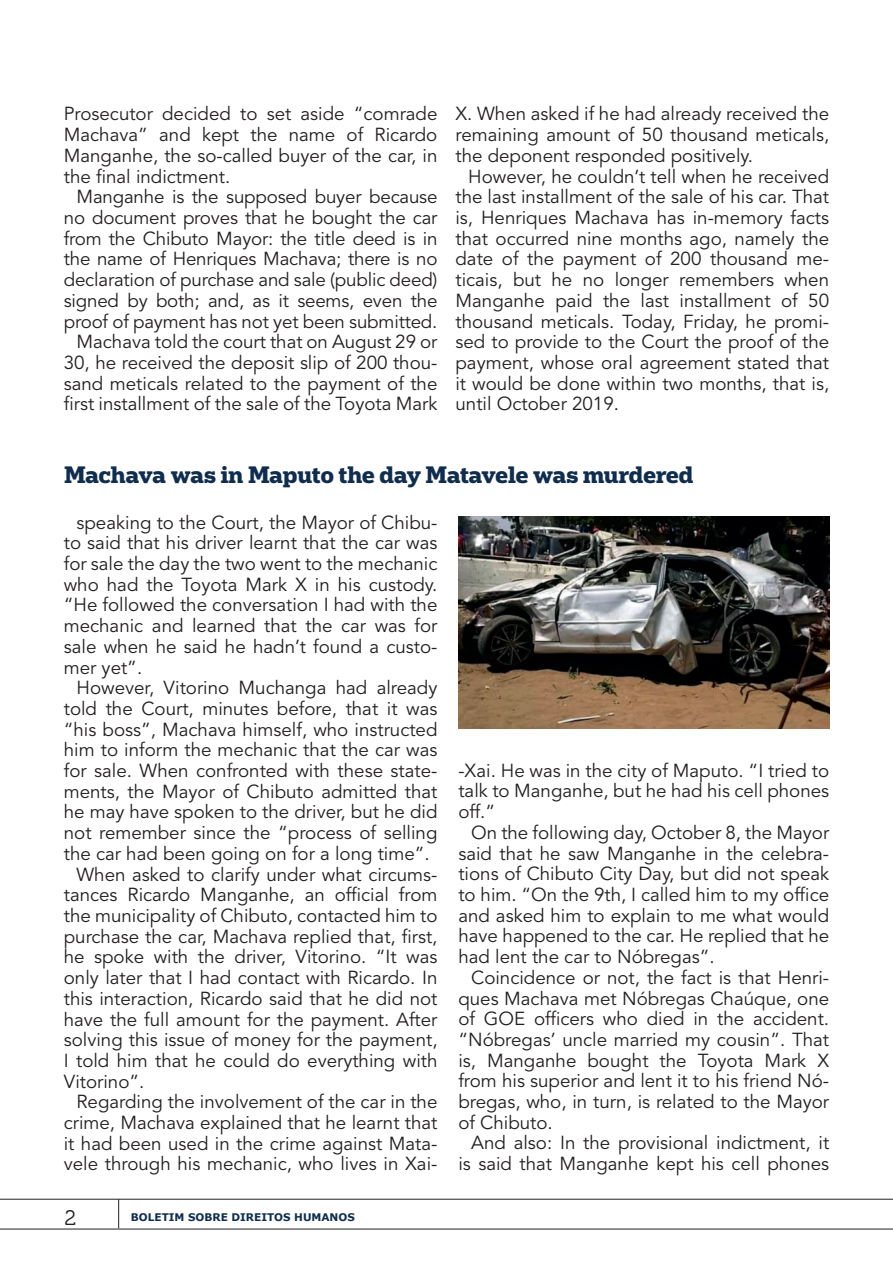
<style>
.page{position:relative;width:893px;height:1263px;background:#fff}
.page>*{position:absolute;margin:0;border:0;box-sizing:border-box;transform-origin:0 0}
.t1{font:700 22.5px "Popular";letter-spacing:-.005em;color:#102d4e}
.t2{font:21px "Museo 300";color:#231f20}
.t3{font:18.75px/20.7px "Avenir LT Std";color:#231f20;text-align:justify}
.t4{font:700 10.5px "Verdana";color:#102d4e}
</style>
<div class="page">
<hr style="left:0;top:1199px;width:893px;height:1px;background:#231f20">
<svg style="left:118px;top:1199px;width:1px;height:29px"></svg>
<hr style="left:0;top:1229px;width:893px;height:1px;background:#231f20">
<img style="left:458px;top:516px;width:371px;height:213px">
<p class="t3" style="left:64px;top:104px;width:375px">Prosecutor decided to set aside “comrade Machava” and kept the name of Ricardo Manganhe, the so-called buyer of the car, in the final indictment.</p>
<p class="t3" style="left:64px;top:187px;width:375px;text-align:right">Manganhe is the supposed buyer because no document proves that he bought the car from the Chibuto Mayor: the title deed is in the name of Henriques Machava; there is no declaration of purchase and sale (public deed) signed by both; and, as it seems, even the proof of payment has not yet been submitted.<br>Machava told the court that on August 29 or 30, he received the deposit slip of 200 thou&shy;sand meticals related to the payment of the first installment of the sale of the Toyota Mark</p>
<p class="t3" style="left:455px;top:104px;width:375px">X. When asked if he had already received the remaining amount of 50 thousand meticals, the deponent responded positively.</p>
<p class="t3" style="left:455px;top:166px;width:375px;text-indent:13px">However, he couldn’t tell when he received the last installment of the sale of his car. That is, Henriques Machava has in-memory facts that occurred nine months ago, namely the date of the payment of 200 thousand me&shy;ticais, but he no longer remembers when Manganhe paid the last installment of 50 thousand meticals. Today, Friday, he promi&shy;sed to provide to the Court the proof of the payment, whose oral agreement stated that it would be done within two months, that is, until October 2019.</p>
<p class="t1" style="left:64px;top:459px;width:630px">Machava was in Maputo the day Matavele was murdered</p>
<p class="t3" style="left:64px;top:512px;width:375px;text-indent:13px">speaking to the Court, the Mayor of Chibu&shy;to said that his driver learnt that the car was for sale the day the two went to the mechanic who had the Toyota Mark X in his custody. “He followed the conversation I had with the mechanic and learned that the car was for sale when he said he hadn’t found a custo&shy;mer yet”.</p>
<p class="t3" style="left:77px;top:678px;width:362px">However, Vitorino Muchanga had already</p>
<p class="t3" style="left:64px;top:699px;width:375px">told the Court, minutes before, that it was</p>
<p class="t3" style="left:64px;top:719px;width:375px">“his boss”, Machava himself, who instructed</p>
<p class="t3" style="left:64px;top:740px;width:375px">him to inform the mechanic that the car was</p>
<p class="t3" style="left:64px;top:761px;width:375px">for sale. When confronted with these state-</p>
<p class="t3" style="left:64px;top:781px;width:375px">ments, the Mayor of Chibuto admitted that</p>
<p class="t3" style="left:64px;top:802px;width:375px">he may have spoken to the driver, but he did</p>
<p class="t3" style="left:64px;top:823px;width:375px">not remember since the “process of selling</p>
<p class="t3" style="left:64px;top:843px;width:368px">the car had been going on for a long time”.</p>
<p class="t3" style="left:77px;top:864px;width:362px">When asked to clarify under what circums-</p>
<p class="t3" style="left:64px;top:885px;width:375px">tances Ricardo Manganhe, an official from</p>
<p class="t3" style="left:64px;top:906px;width:375px">the municipality of Chibuto, contacted him to</p>
<p class="t3" style="left:64px;top:926px;width:375px">purchase the car, Machava replied that, first,</p>
<p class="t3" style="left:64px;top:947px;width:375px">he spoke with the driver, Vitorino. “It was</p>
<p class="t3" style="left:64px;top:968px;width:375px">only later that I had contact with Ricardo. In</p>
<p class="t3" style="left:64px;top:988px;width:375px">this interaction, Ricardo said that he did not</p>
<p class="t3" style="left:64px;top:1009px;width:375px">have the full amount for the payment. After</p>
<p class="t3" style="left:64px;top:1030px;width:375px">solving this issue of money for the payment,</p>
<p class="t3" style="left:64px;top:1050px;width:375px">I told him that he could do everything with</p>
<p class="t3" style="left:64px;top:1071px;width:82px">Vitorino”.</p>
<p class="t3" style="left:77px;top:1092px;width:362px">Regarding the involvement of the car in the</p>
<p class="t3" style="left:64px;top:1113px;width:375px">crime, Machava explained that he learnt that</p>
<p class="t3" style="left:64px;top:1133px;width:375px">it had been used in the crime against Mata-</p>
<p class="t3" style="left:64px;top:1154px;width:375px">vele through his mechanic, who lives in Xai-</p>
<p class="t3" style="left:458px;top:760px;width:372px">-Xai. He was in the city of Maputo. “I tried to talk to Manganhe, but he had his cell phones off.”</p>
<p class="t3" style="left:458px;top:823px;width:372px;text-indent:13px">On the following day, October 8, the Mayor said that he saw Manganhe in the celebra&shy;tions of Chibuto City Day, but did not speak to him. “On the 9th, I called him to my office and asked him to explain to me what would have happened to the car. He replied that he had lent the car to Nóbregas”.</p>
<p class="t3" style="left:458px;top:967px;width:372px;text-indent:13px">Coincidence or not, the fact is that Henri&shy;ques Machava met Nóbregas Chaúque, one of GOE officers who died in the accident. “Nóbregas’ uncle married my cousin”. That is, Manganhe bought the Toyota Mark X from his superior and lent it to his friend Nó&shy;bregas, who, in turn, is related to the Mayor of Chibuto.</p>
<p class="t3" style="left:458px;top:1133px;width:372px;text-align:right">And also: In the provisional indictment, it is said that Manganhe kept his cell phones</p>
<p class="t2" style="left:64px;top:1206px;width:13px">2</p>
<p class="t4" style="left:131px;top:1210px;width:225px">BOLETIM SOBRE DIREITOS HUMANOS</p>
</div>
